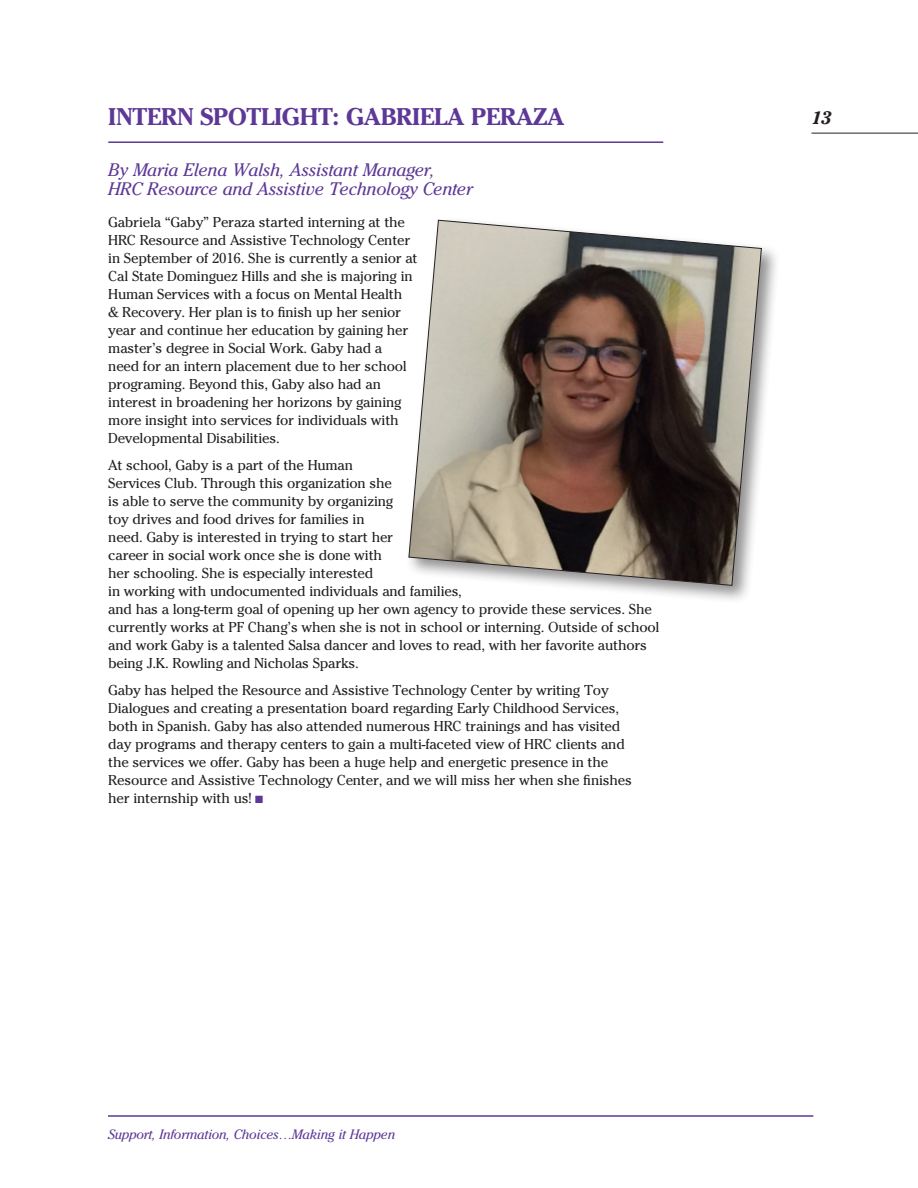
<style>
.page{position:relative;width:918px;height:1188px;background:#fff}
.page>*{position:absolute;margin:0;border:0;box-sizing:border-box;transform-origin:0 0}
.t1{font:700 24px "Cheltenham Std";letter-spacing:-.015em;color:#5d3896}
.t2{font:italic 18px/19.5px "Cheltenham Std";letter-spacing:-.015em;color:#5d3896}
.t3{font:italic 700 18px "Cheltenham Std";color:#231f20}
.t4{font:14.25px/18px "Cheltenham Std";letter-spacing:-.015em;color:#231f20}
.t5{font:italic 13.5px "Cheltenham Std";letter-spacing:-.015em;color:#5d3896}
.s1{color:#5d3896}
</style>
<div class="page">
<hr style="left:812px;top:133px;width:106px;height:1px;background:#231f20">
<hr style="left:108px;top:1115px;width:705px;height:2px;background:#5d3896">
<hr style="left:108px;top:141px;width:555px;height:2px;background:#5d3896">
<div style="left:405px;top:216px;width:376px;height:389px;background:#231f20;opacity:.5"></div>
<svg style="left:408px;top:219px;width:354px;height:367px"></svg>
<h1 class="t1" style="left:108px;top:102px;width:458px">INTERN SPOTLIGHT: GABRIELA PERAZA</h1>
<p class="t2" style="left:108px;top:160px;width:366px">By Maria Elena Walsh, Assistant Manager,<br>HRC Resource and Assistive Technology Center</p>
<p class="t4" style="left:108px;top:213px;width:311px">Gabriela “Gaby” Peraza started interning at the HRC Resource and Assistive Technology Center in September of 2016. She is currently a senior at Cal State Dominguez Hills and she is majoring in Human Services with a focus on Mental Health<br>&amp; Recovery. Her plan is to finish up her senior year and continue her education by gaining her master’s degree in Social Work. Gaby had a<br>need for an intern placement due to her school programing. Beyond this, Gaby also had an interest in broadening her horizons by gaining more insight into services for individuals with Developmental Disabilities.</p>
<p class="t4" style="left:108px;top:456px;width:553px">At school, Gaby is a part of the Human<br>Services Club. Through this organization she<br>is able to serve the community by organizing<br>toy drives and food drives for families in<br>need. Gaby is interested in trying to start her<br>career in social work once she is done with<br>her schooling. She is especially interested<br>in working with undocumented individuals and families,<br>and has a long-term goal of opening up her own agency to provide these services. She currently works at PF Chang’s when she is not in school or interning. Outside of school and work Gaby is a talented Salsa dancer and loves to read, with her favorite authors being J.K. Rowling and Nicholas Sparks.</p>
<p class="t4" style="left:108px;top:681px;width:525px">Gaby has helped the Resource and Assistive Technology Center by writing Toy Dialogues and creating a presentation board regarding Early Childhood Services, both in Spanish. Gaby has also attended numerous HRC trainings and has visited day programs and therapy centers to gain a multi-faceted view of HRC clients and the services we offer. Gaby has been a huge help and energetic presence in the Resource and Assistive Technology Center, and we will miss her when she finishes her internship with us! <span class="s1">■</span></p>
<p class="t5" style="left:108px;top:1126px;width:289px">Support, Information, Choices…Making it Happen</p>
<p class="t3" style="left:812px;top:107px;width:21px">13</p>
</div>
